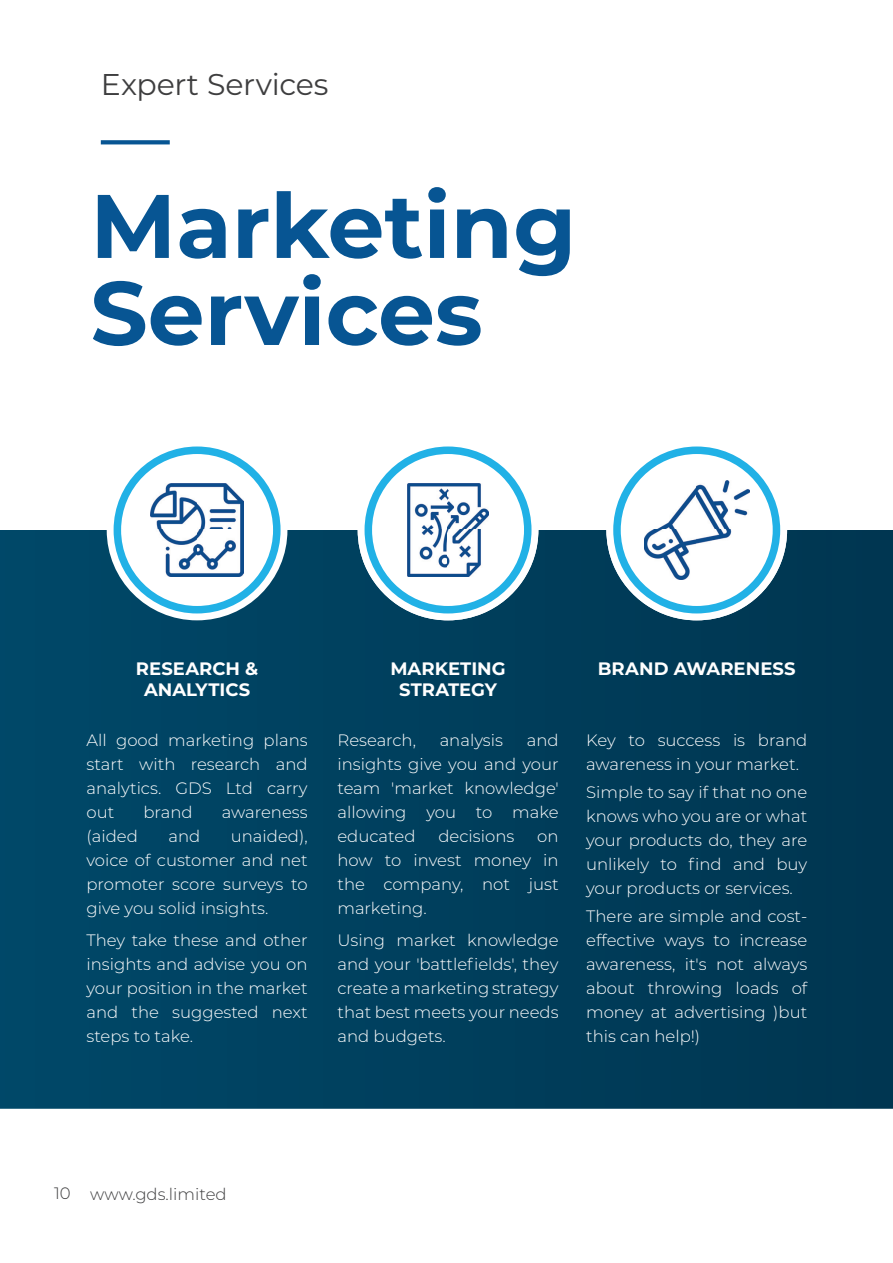
<style>
.page{position:relative;width:893px;height:1263px;background:#fff}
.page>*{position:absolute;margin:0;border:0;box-sizing:border-box;transform-origin:0 0}
.t1{font:700 90px/87px "Montserrat";color:#075593}
.t2{font:30px "Montserrat";letter-spacing:-.005em;color:#3e3e3f}
.t3{font:700 18px/21.6px "Montserrat";color:#fff;text-align:center}
.t4{font:300 16.5px/24px "Montserrat";color:#fff;text-align:justify}
.t5{font:300 16.5px "Montserrat";color:#3e3e3f}
</style>
<div class="page">
<svg style="left:0;top:530px;width:893px;height:579px;background:#003f5c"></svg>
<svg style="left:606px;top:451px;width:181px;height:169px"></svg>
<div style="left:107px;top:440px;width:180px;height:180px;border:21px solid #fff;border-radius:50%"></div>
<svg style="left:117px;top:450px;width:160px;height:160px"></svg>
<div style="left:114px;top:446px;width:167px;height:167px;border:8px solid #21b1e6;border-radius:50%"></div>
<svg style="left:358px;top:446px;width:180px;height:174px"></svg>
<svg style="left:617px;top:450px;width:159px;height:160px"></svg>
<div style="left:613px;top:446px;width:167px;height:167px;border:8px solid #21b1e6;border-radius:50%"></div>
<img style="left:151px;top:484px;width:92px;height:92px">
<img style="left:407px;top:484px;width:82px;height:92px">
<img style="left:644px;top:480px;width:105px;height:100px">
<svg style="left:101px;top:140px;width:69px;height:4px"></svg>
<h2 class="t2" style="left:101px;top:64px;width:229px">Expert Services</h2>
<h1 class="t1" style="left:90px;top:178px;width:488px">Marketing<br>Services</h1>
<p class="t3" style="left:136px;top:657px;width:124px">RESEARCH &amp;<br>ANALYTICS</p>
<p class="t3" style="left:390px;top:657px;width:117px">MARKETING<br>STRATEGY</p>
<p class="t3" style="left:598px;top:657px;width:199px">BRAND AWARENESS</p>
<p class="t4" style="left:86px;top:727px;width:223px">All good marketing plans start with research and analytics. GDS Ltd carry out</p>
<p class="t4" style="left:337px;top:727px;width:223px;text-indent:189px">and insights give you and your team 'market knowledge' allowing you to make educated</p>
<p class="t4" style="left:337px;top:727px;width:80px">Research,</p>
<p class="t4" style="left:440px;top:727px;width:65px">analysis</p>
<p class="t4" style="left:586px;top:727px;width:223px">Key to success is brand awareness in your market.</p>
<p class="t4" style="left:586px;top:780px;width:223px">Simple to say if that no one knows who you are or what your products do, they are unlikely to find and buy your products or services.</p>
<p class="t4" style="left:586px;top:904px;width:223px">There are simple and cost&shy;effective ways to increase awareness, it's not always about throwing loads of money at advertising )but this can help!)</p>
<p class="t4" style="left:143px;top:799px;width:51px">brand</p>
<p class="t4" style="left:222px;top:799px;width:87px">awareness</p>
<p class="t4" style="left:86px;top:823px;width:223px;text-indent:144px">unaided), voice of customer and net promoter score surveys to give you solid insights.</p>
<p class="t4" style="left:86px;top:928px;width:223px">They take these and other insights and advise you on your position in the market and the suggested next steps to take.</p>
<p class="t4" style="left:86px;top:823px;width:53px">(aided</p>
<p class="t4" style="left:168px;top:823px;width:33px">and</p>
<p class="t4" style="left:438px;top:823px;width:77px">decisions</p>
<p class="t4" style="left:337px;top:823px;width:223px;text-indent:200px">on how to invest money in the company, not just marketing.</p>
<p class="t4" style="left:337px;top:928px;width:223px">Using market knowledge and your 'battlefields', they create a marketing strategy that best meets your needs and budgets.</p>
<p class="t5" style="left:54px;top:1183px;width:174px">10 www.gds.limited</p>
</div>
